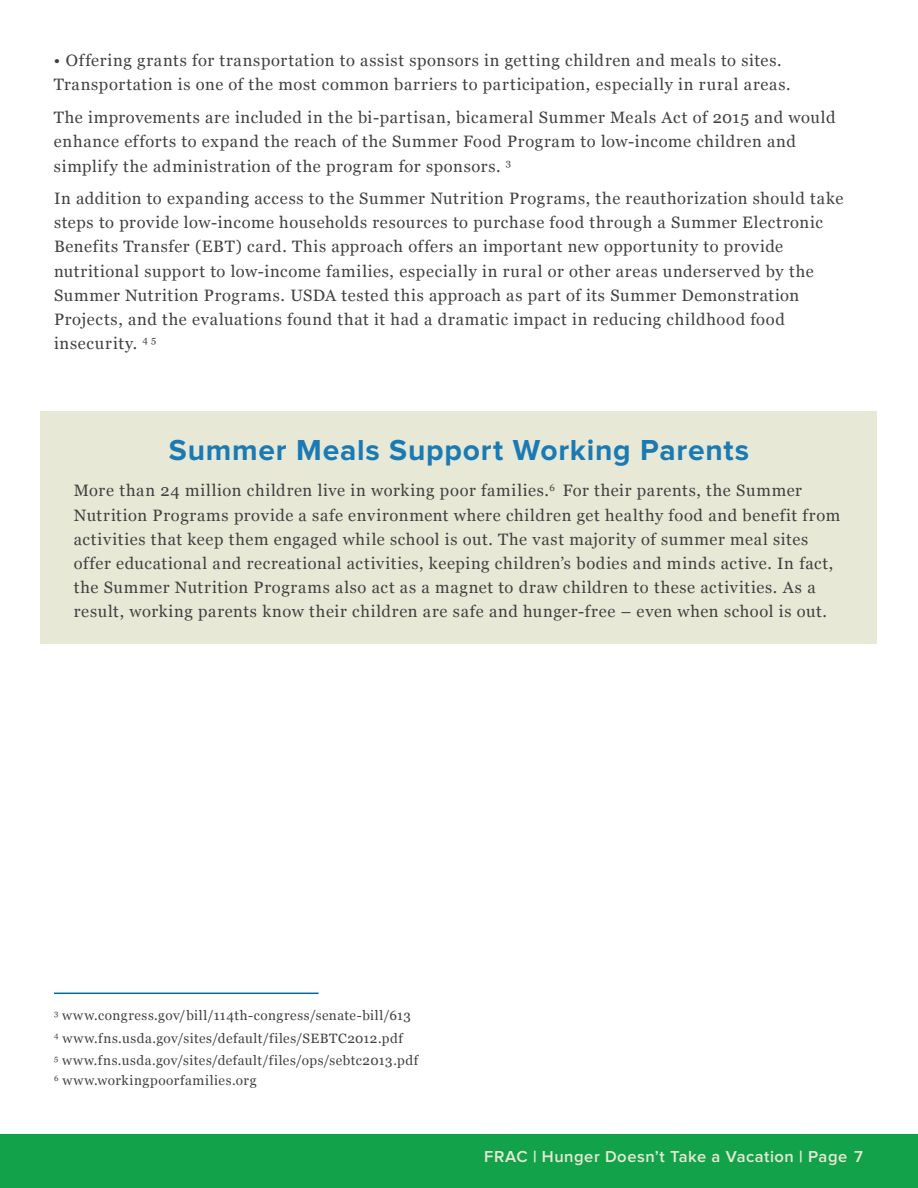
<style>
.page{position:relative;width:918px;height:1188px;background:#fff}
.page>*{position:absolute;margin:0;border:0;box-sizing:border-box;transform-origin:0 0}
.t1{font:700 30px "Proxima Nova";letter-spacing:.025em;color:#1a7ab3}
.t2{font:16.5px/24px "Georgia";letter-spacing:.04em;color:#414042}
.t3{font:600 16.5px "Proxima Nova";letter-spacing:.035em;color:#e8e8d6}
.t4{font:13.5px/22.5px "Georgia";letter-spacing:.04em;color:#414042}
.s1{font-weight:700}
</style>
<div class="page">
<div style="left:0;top:1134px;width:918px;height:54px;background:#12a34a"></div>
<hr style="left:54px;top:993px;width:265px;height:1px;background:#006bab">
<div style="left:40px;top:411px;width:838px;height:233px;background:#e8e8d6"></div>
<p class="t2" style="left:54px;top:48px;width:738px">• Offering grants for transportation to assist sponsors in getting children and meals to sites.<br>Transportation is one of the most common barriers to participation, especially in rural areas.</p>
<p class="t2" style="left:54px;top:105px;width:783px">The improvements are included in the bi-partisan, bicameral Summer Meals Act of 2015 and would enhance efforts to expand the reach of the Summer Food Program to low-income children and simplify the administration of the program for sponsors. <sup>3</sup></p>
<p class="t2" style="left:54px;top:186px;width:791px">In addition to expanding access to the Summer Nutrition Programs, the reauthorization should take steps to provide low-income households resources to purchase food through a Summer Electronic Benefits Transfer (EBT) card. This approach offers an important new opportunity to provide nutritional support to low-income families, especially in rural or other areas underserved by the Summer Nutrition Programs. USDA tested this approach as part of its Summer Demonstration Projects, and the evaluations found that it had a dramatic impact in reducing childhood food insecurity. <sup>4</sup> <sup>5</sup></p>
<h1 class="t1" style="left:169px;top:437px;width:582px">Summer Meals Support Working Parents</h1>
<p class="t2" style="left:74px;top:478px;width:768px">More than 24 million children live in working poor families.<sup>6</sup> For their parents, the Summer Nutrition Programs provide a safe environment where children get healthy food and benefit from activities that keep them engaged while school is out. The vast majority of summer meal sites offer educational and recreational activities, keeping children’s bodies and minds active. In fact, the Summer Nutrition Programs also act as a magnet to draw children to these activities. As a result, working parents know their children are safe and hunger-free – even when school is out.</p>
<p class="t4" style="left:54px;top:1004px;width:366px"><sup>3</sup> www.congress.gov/bill/114th-congress/senate-bill/613<br><sup>4</sup> www.fns.usda.gov/sites/default/files/SEBTC2012.pdf<br><sup>5</sup> www.fns.usda.gov/sites/default/files/ops/sebtc2013.pdf</p>
<p class="t4" style="left:54px;top:1069px;width:204px"><sup>6</sup> www.workingpoorfamilies.org</p>
<p class="t3" style="left:484px;top:1149px;width:380px">FRAC <span class="s1">|</span> Hunger Doesn’t Take a Vacation <span class="s1">|</span> Page 7</p>
</div>
